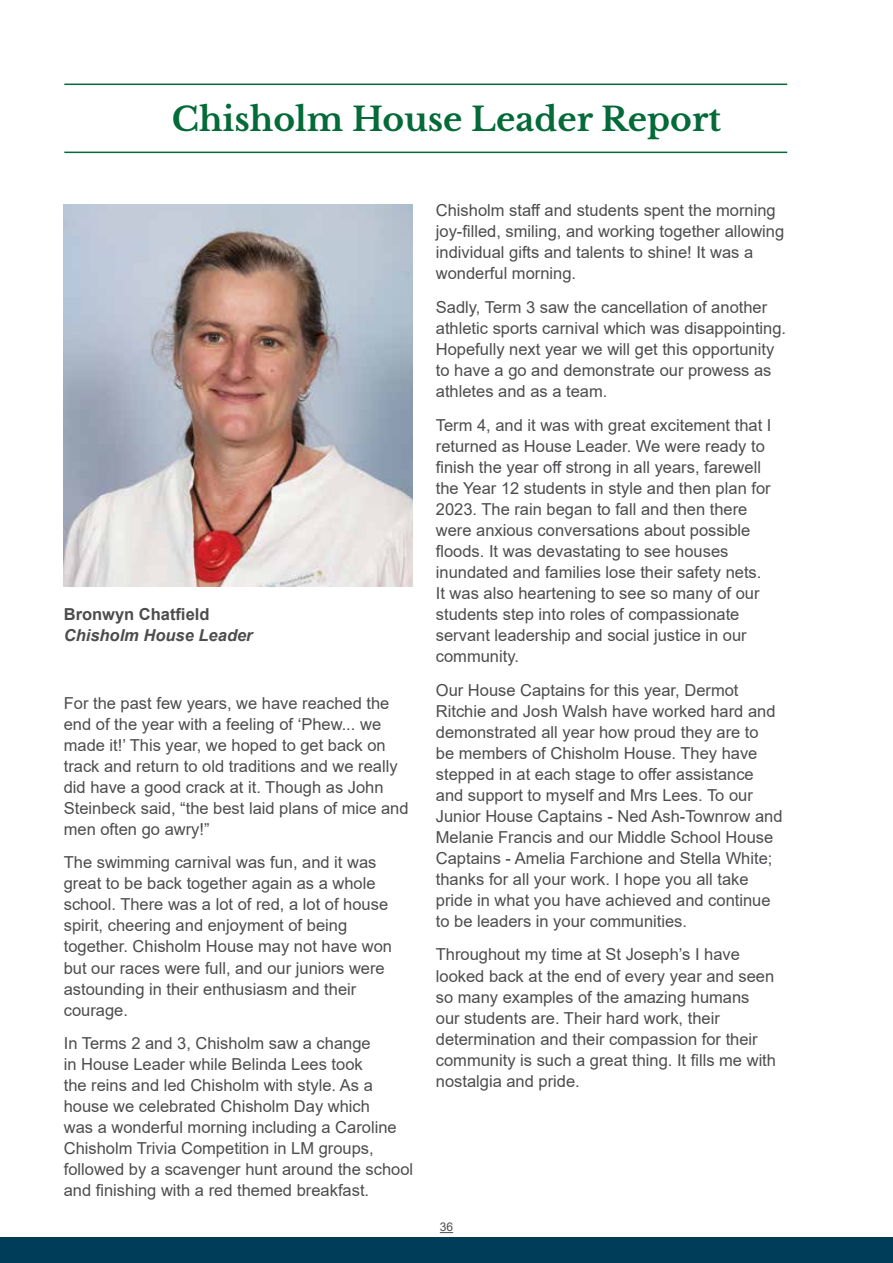
<style>
.page{position:relative;width:893px;height:1263px;background:#fff}
.page>*{position:absolute;margin:0;border:0;box-sizing:border-box;transform-origin:0 0}
.t1{font:700 33px "Libre Baskerville";color:#036a38}
.t2{font:16.5px/21px "Arial";color:#4d4d4f}
.t3{font:italic 700 16.5px "Arial";color:#4d4d4f}
.t4{font:700 16.5px "Arial";color:#4d4d4f}
.t5{font:12px "Arial";color:#4d4d4f}
</style>
<div class="page">
<svg style="left:440px;top:1232px;width:13px;height:1px"></svg>
<div style="left:0;top:1237px;width:893px;height:26px;background:#003d58"></div>
<hr style="left:64px;top:152px;width:723px;height:1px;background:#036a38">
<hr style="left:64px;top:84px;width:723px;height:1px;background:#036a38">
<img style="left:64px;top:204px;width:348px;height:383px">
<h1 class="t1" style="left:172px;top:99px;width:551px">Chisholm House Leader Report</h1>
<p class="t4" style="left:64px;top:603px;width:147px">Bronwyn Chatfield</p>
<p class="t3" style="left:64px;top:624px;width:190px">Chisholm House Leader</p>
<p class="t2" style="left:64px;top:692px;width:346px">For the past few years, we have reached the end of the year with a feeling of ‘Phew... we made it!’ This year, we hoped to get back on track and return to old traditions and we really did have a good crack at it. Though as John Steinbeck said, “the best laid plans of mice and men often go awry!”</p>
<p class="t2" style="left:64px;top:852px;width:330px">The swimming carnival was fun, and it was great to be back together again as a whole school. There was a lot of red, a lot of house spirit, cheering and enjoyment of being together. Chisholm House may not have won but our races were full, and our juniors were astounding in their enthusiasm and their courage.</p>
<p class="t2" style="left:64px;top:1033px;width:351px">In Terms 2 and 3, Chisholm saw a change<br>in House Leader while Belinda Lees took<br>the reins and led Chisholm with style. As a house we celebrated Chisholm Day which<br>was a wonderful morning including a Caroline Chisholm Trivia Competition in LM groups, followed by a scavenger hunt around the school and finishing with a red themed breakfast.</p>
<p class="t2" style="left:436px;top:200px;width:350px">Chisholm staff and students spent the morning joy-filled, smiling, and working together allowing individual gifts and talents to shine! It was a wonderful morning.</p>
<p class="t2" style="left:436px;top:297px;width:352px">Sadly, Term 3 saw the cancellation of another athletic sports carnival which was disappointing.<br>Hopefully next year we will get this opportunity to have a go and demonstrate our prowess as athletes and as a team.</p>
<p class="t2" style="left:436px;top:414px;width:337px">Term 4, and it was with great excitement that I returned as House Leader. We were ready to finish the year off strong in all years, farewell the Year 12 students in style and then plan for 2023. The rain began to fall and then there were anxious conversations about possible floods. It was devastating to see houses inundated and families lose their safety nets.<br>It was also heartening to see so many of our students step into roles of compassionate servant leadership and social justice in our community.</p>
<p class="t2" style="left:436px;top:679px;width:348px">Our House Captains for this year, Dermot Ritchie and Josh Walsh have worked hard and demonstrated all year how proud they are to<br>be members of Chisholm House. They have stepped in at each stage to offer assistance and support to myself and Mrs Lees. To our Junior House Captains - Ned Ash-Townrow and Melanie Francis and our Middle School House Captains - Amelia Farchione and Stella White; thanks for all your work. I hope you all take pride in what you have achieved and continue to be leaders in your communities.</p>
<p class="t2" style="left:436px;top:944px;width:342px">Throughout my time at St Joseph’s I have looked back at the end of every year and seen so many examples of the amazing humans our students are. Their hard work, their determination and their compassion for their community is such a great thing. It fills me with nostalgia and pride.</p>
<p class="t5" style="left:440px;top:1219px;width:15px">36</p>
</div>
